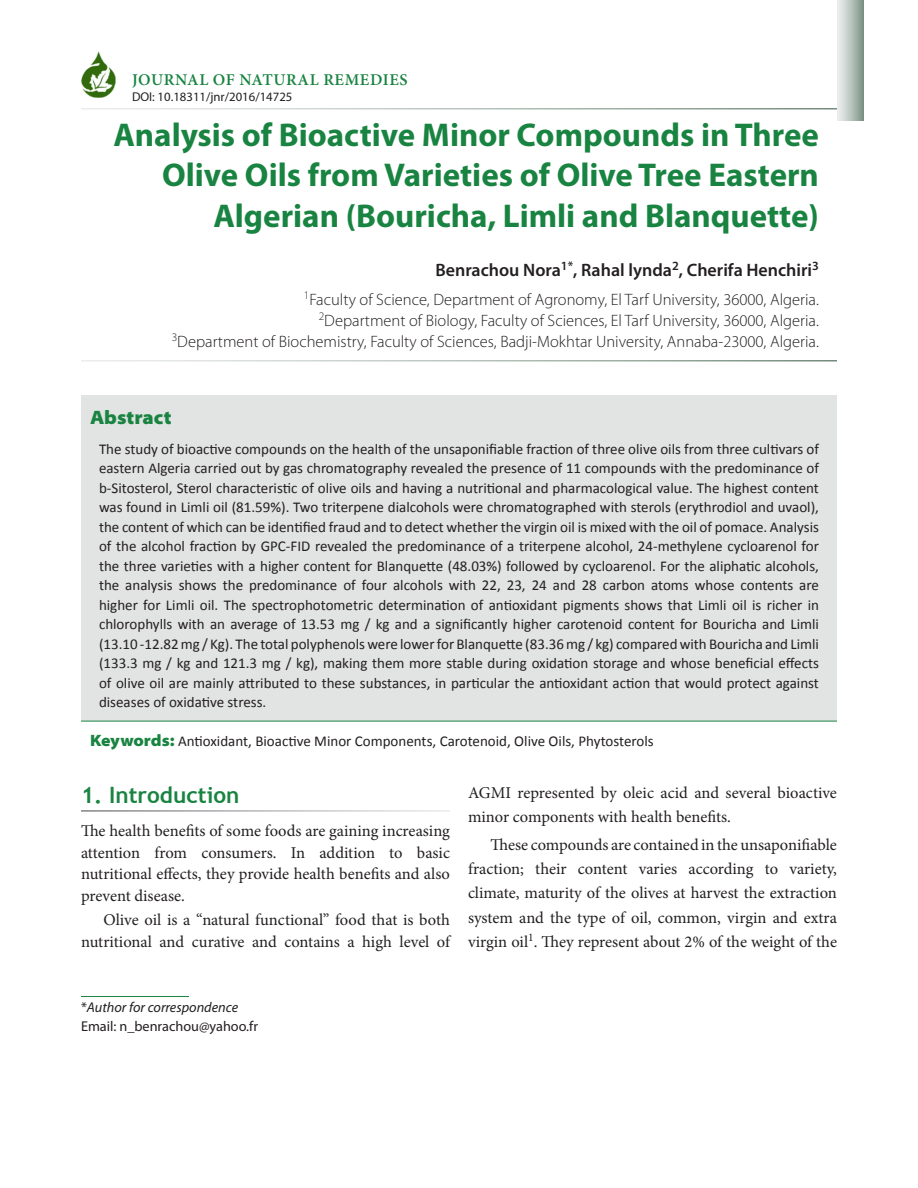
<style>
.page{position:relative;width:918px;height:1188px;background:#fff}
.page>*{position:absolute;margin:0;border:0;box-sizing:border-box;transform-origin:0 0}
.Chapter_Name{font:700 33px/40.5px "Myriad Pro";color:#198441;text-align:right}
.A-level{font:700 22.5px "Trebuchet MS";color:#198441}
.Abs_Head{font:900 semi-expanded 19.5px "Myriad Pro";color:#198441}
.Author_Name{font:600 18px "Myriad Pro";color:#231f20}
.Body_Text{font:16.5px/24.3px "Minion Pro";color:#231f20;text-align:right}
.Affiliation{font:300 16.5px/21px "Myriad Pro";color:#231f20;text-align:right}
.Body_Text_1st_para{font:16.5px/21.5px "Minion Pro";color:#231f20;text-align:justify}
.Jrnl_Name{font:600 16.5px "Minion Pro";letter-spacing:.035em;color:#198441}
.Abstract-text{font:15px/19.5px "Calibri";color:#231f20;text-align:justify}
.Key_words{font:15px "Calibri";color:#231f20}
.Footnote{font:14.25px "Myriad Pro";color:#231f20}
.Footnote-2{font:italic 14.25px "Myriad Pro";color:#231f20}
.t1{font:12.75px "Myriad Pro";color:#231f20}
.s1{font-family:"Myriad Pro";font-weight:900;font-stretch:semi-expanded;font-size:16.5px;color:#198441}
.s2{font-style:normal}
</style>
<div class="page">
<hr style="left:81px;top:996px;width:108px;height:1px;background:#198441">
<svg style="left:837px;top:0;width:27px;height:121px"></svg>
<img style="left:81px;top:52px;width:35px;height:46px">
<div style="left:81px;top:395px;width:756px;height:326px;background:#e2e3e3"></div>
<hr style="left:81px;top:721px;width:756px;height:1px;background:#198441">
<p class="Jrnl_Name" style="left:132px;top:68px;width:277px">JOURNAL OF NATURAL REMEDIES</p>
<p class="t1" style="left:132px;top:90px;width:162px">DOI: 10.18311/jnr/2016/14725</p>
<p class="Chapter_Name" style="left:114px;top:115px;width:707px">Analysis of Bioactive Minor Compounds in Three<br>Olive Oils from Varieties of Olive Tree Eastern<br>Algerian (Bouricha, Limli and Blanquette)</p>
<p class="Author_Name" style="left:435px;top:259px;width:385px">Benrachou Nora<sup>1*</sup>, Rahal lynda<sup>2</sup>, Cherifa Henchiri<sup>3</sup></p>
<p class="Affiliation" style="left:172px;top:289px;width:649px"><sup>1</sup>Faculty of Science, Department of Agronomy, El Tarf University, 36000, Algeria.<br><sup>2</sup>Department of Biology, Faculty of Sciences, El Tarf University, 36000, Algeria.<br><sup>3</sup>Department of Biochemistry, Faculty of Sciences, Badji-Mokhtar University, Annaba-23000, Algeria.</p>
<p class="Abs_Head" style="left:90px;top:406px;width:83px">Abstract</p>
<p class="Abstract-text" style="left:99px;top:439px;width:722px">The study of bioactive compounds on the health of the unsaponifiable fraction of three olive oils from three cultivars of eastern Algeria carried out by gas chromatography revealed the presence of 11 compounds with the predominance of b-Sitosterol, Sterol characteristic of olive oils and having a nutritional and pharmacological value. The highest content was found in Limli oil (81.59%). Two triterpene dialcohols were chromatographed with sterols (erythrodiol and uvaol), the content of which can be identified fraud and to detect whether the virgin oil is mixed with the oil of pomace. Analysis of the alcohol fraction by GPC-FID revealed the predominance of a triterpene alcohol, 24-methylene cycloarenol for the three varieties with a higher content for Blanquette (48.03%) followed by cycloarenol. For the aliphatic alcohols, the analysis shows the predominance of four alcohols with 22, 23, 24 and 28 carbon atoms whose contents are higher for Limli oil. The spectrophotometric determination of antioxidant pigments shows that Limli oil is richer in chlorophylls with an average of 13.53 mg / kg and a significantly higher carotenoid content for Bouricha and Limli (13.10 -12.82 mg / Kg). The total polyphenols were lower for Blanquette (83.36 mg / kg) compared with Bouricha and Limli (133.3 mg / kg and 121.3 mg / kg), making them more stable during oxidation storage and whose beneficial effects of olive oil are mainly attributed to these substances, in particular the antioxidant action that would protect against diseases of oxidative stress.</p>
<p class="Key_words" style="left:90px;top:732px;width:565px"><span class="s1">Keywords:</span> Antioxidant, Bioactive Minor Components, Carotenoid, Olive Oils, Phytosterols</p>
<p class="A-level" style="left:81px;top:781px;width:160px">1. Introduction</p>
<p class="Body_Text_1st_para" style="left:81px;top:820px;width:371px">The health benefits of some foods are gaining increasing attention from consumers. In addition to basic nutritional effects, they provide health benefits and also prevent disease.</p>
<p class="Body_Text" style="left:81px;top:909px;width:371px;line-height:21.5px">Olive oil is a “natural functional” food that is both nutritional and curative and contains a high level of</p>
<p class="Body_Text" style="left:468px;top:781px;width:370px;text-align:left">AGMI represented by oleic acid and several bioactive minor components with health benefits.</p>
<p class="Body_Text" style="left:468px;top:832px;width:371px;text-align:justify;text-indent:22px">These compounds are contained in the unsaponifiable fraction; their content varies according to variety, climate, maturity of the olives at harvest the extraction system and the type of oil, common, virgin and extra virgin oil<sup>1</sup>. They represent about 2% of the weight of the</p>
<p class="Footnote-2" style="left:81px;top:999px;width:159px"><span class="s2">*</span>Author for correspondence</p>
<p class="Footnote" style="left:81px;top:1019px;width:179px">Email: n_benrachou@yahoo.fr</p>
</div>
